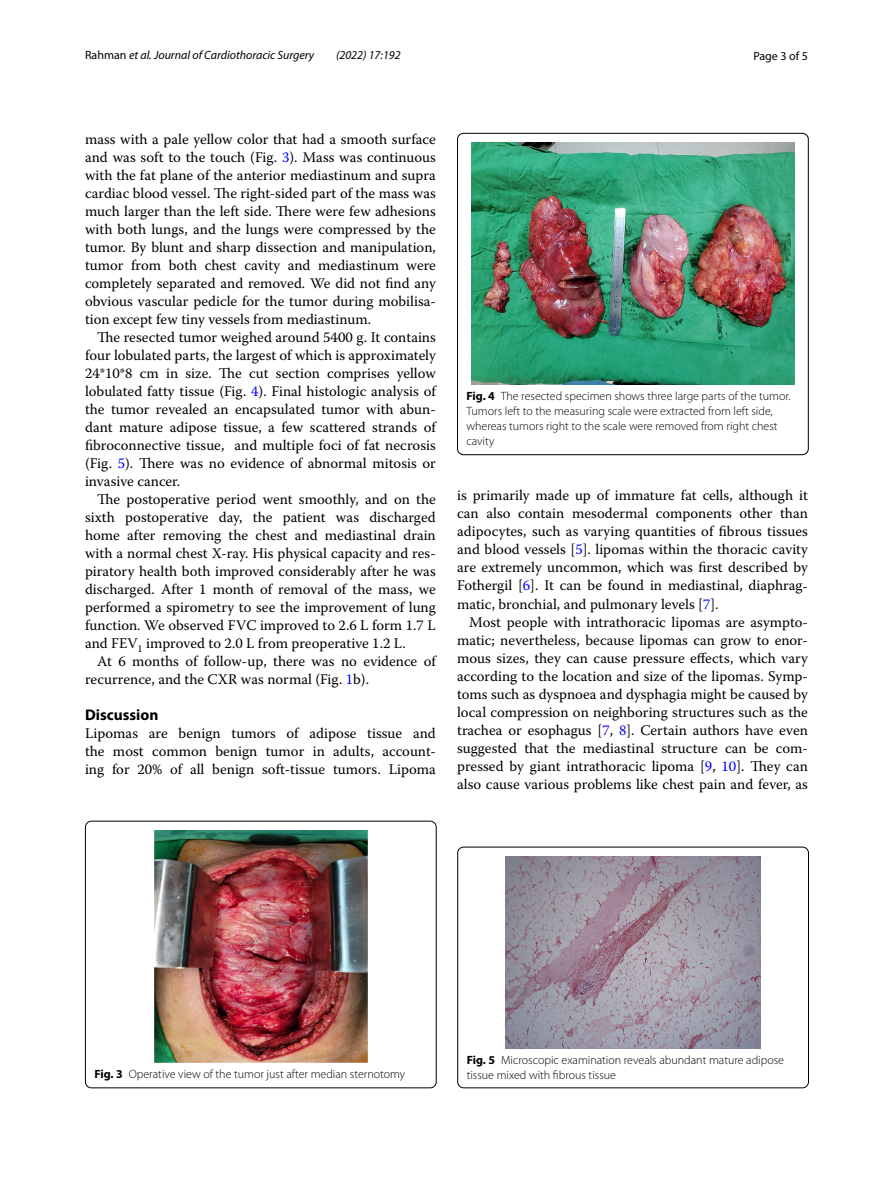
<style>
.page{position:relative;width:893px;height:1187px;background:#fff}
.page>*{position:absolute;margin:0;border:0;box-sizing:border-box;transform-origin:0 0}
.t1{font:700 15.45px "Myriad Pro";color:#000}
.t2{font:14.7px/18px "Warnock Pro";color:#000;text-align:justify}
.t3{font:300 12px/15px "Myriad Pro";color:#000}
.t4{font:italic 12px "Myriad Pro";color:#000}
.t5{font:12px "Myriad Pro";color:#000}
.s1{font-style:normal}
.s2{color:#00f}
.s3{font-weight:700}
</style>
<div class="page">
<img style="left:154px;top:830px;width:213px;height:232px">
<div style="left:85px;top:820px;width:351px;height:267px;border:1px solid #000;border-radius:6px"></div>
<img style="left:471px;top:142px;width:323px;height:243px">
<div style="left:457px;top:133px;width:351px;height:322px;border:1px solid #000;border-radius:6px"></div>
<img style="left:505px;top:856px;width:256px;height:192px">
<div style="left:457px;top:846px;width:352px;height:241px;border:1px solid #000;border-radius:6px"></div>
<p class="t4" style="left:85px;top:48px;width:231px"><span class="s1">Rahman</span> et al. Journal of Cardiothoracic Surgery</p>
<p class="t4" style="left:336px;top:48px;width:66px">(2022) 17:192</p>
<p class="t5" style="left:753px;top:48px;width:56px">Page 3 of 5</p>
<p class="t2" style="left:85px;top:130px;width:352px">mass with a pale yellow color that had a smooth surface and was soft to the touch (Fig. <span class="s2">3</span>). Mass was continuous with the fat plane of the anterior mediastinum and supra cardiac blood vessel. The right-sided part of the mass was much larger than the left side. There were few adhesions with both lungs, and the lungs were compressed by the tumor. By blunt and sharp dissection and manipulation, tumor from both chest cavity and mediastinum were completely separated and removed. We did not find any obvious vascular pedicle for the tumor during mobilisa&shy;tion except few tiny vessels from mediastinum.</p>
<p class="t2" style="left:85px;top:328px;width:352px;text-indent:12px">The resected tumor weighed around 5400 g. It contains four lobulated parts, the largest of which is approximately 24*10*8 cm in size. The cut section comprises yellow lobulated fatty tissue (Fig. <span class="s2">4</span>). Final histologic analysis of the tumor revealed an encapsulated tumor with abun&shy;dant mature adipose tissue, a few scattered strands of fibroconnective tissue, and multiple foci of fat necrosis (Fig. <span class="s2">5</span>). There was no evidence of abnormal mitosis or invasive cancer.</p>
<p class="t2" style="left:85px;top:490px;width:352px;text-indent:12px">The postoperative period went smoothly, and on the sixth postoperative day, the patient was discharged home after removing the chest and mediastinal drain with a normal chest X-ray. His physical capacity and res&shy;piratory health both improved considerably after he was discharged. After 1 month of removal of the mass, we performed a spirometry to see the improvement of lung function. We observed FVC improved to 2.6 L form 1.7 L and FEV<sub>1</sub> improved to 2.0 L from preoperative 1.2 L.</p>
<p class="t2" style="left:85px;top:652px;width:352px;text-indent:12px">At 6 months of follow-up, there was no evidence of recurrence, and the CXR was normal (Fig. <span class="s2">1</span>b).</p>
<p class="t1" style="left:85px;top:704px;width:75px">Discussion</p>
<p class="t2" style="left:85px;top:724px;width:352px">Lipomas are benign tumors of adipose tissue and the most common benign tumor in adults, account&shy;ing for 20% of all benign soft-tissue tumors. Lipoma</p>
<p class="t3" style="left:466px;top:388px;width:325px"><span class="s3">Fig. 4</span> The resected specimen shows three large parts of the tumor.<br>Tumors left to the measuring scale were extracted from left side, whereas tumors right to the scale were removed from right chest cavity</p>
<p class="t2" style="left:457px;top:486px;width:352px">is primarily made up of immature fat cells, although it can also contain mesodermal components other than adipocytes, such as varying quantities of fibrous tissues and blood vessels [<span class="s2">5</span>]. lipomas within the thoracic cavity are extremely uncommon, which was first described by Fothergil [<span class="s2">6</span>]. It can be found in mediastinal, diaphrag&shy;matic, bronchial, and pulmonary levels [<span class="s2">7</span>].</p>
<p class="t2" style="left:457px;top:612px;width:352px;text-indent:12px">Most people with intrathoracic lipomas are asympto&shy;matic; nevertheless, because lipomas can grow to enor&shy;mous sizes, they can cause pressure effects, which vary according to the location and size of the lipomas. Symp&shy;toms such as dyspnoea and dysphagia might be caused by local compression on neighboring structures such as the trachea or esophagus [<span class="s2">7</span>, <span class="s2">8</span>]. Certain authors have even suggested that the mediastinal structure can be com&shy;pressed by giant intrathoracic lipoma [<span class="s2">9</span>, <span class="s2">10</span>]. They can also cause various problems like chest pain and fever, as</p>
<p class="t3" style="left:94px;top:1066px;width:312px"><span class="s3">Fig. 3</span> Operative view of the tumor just after median sternotomy</p>
<p class="t3" style="left:467px;top:1052px;width:319px"><span class="s3">Fig. 5</span> Microscopic examination reveals abundant mature adipose tissue mixed with fibrous tissue</p>
</div>
